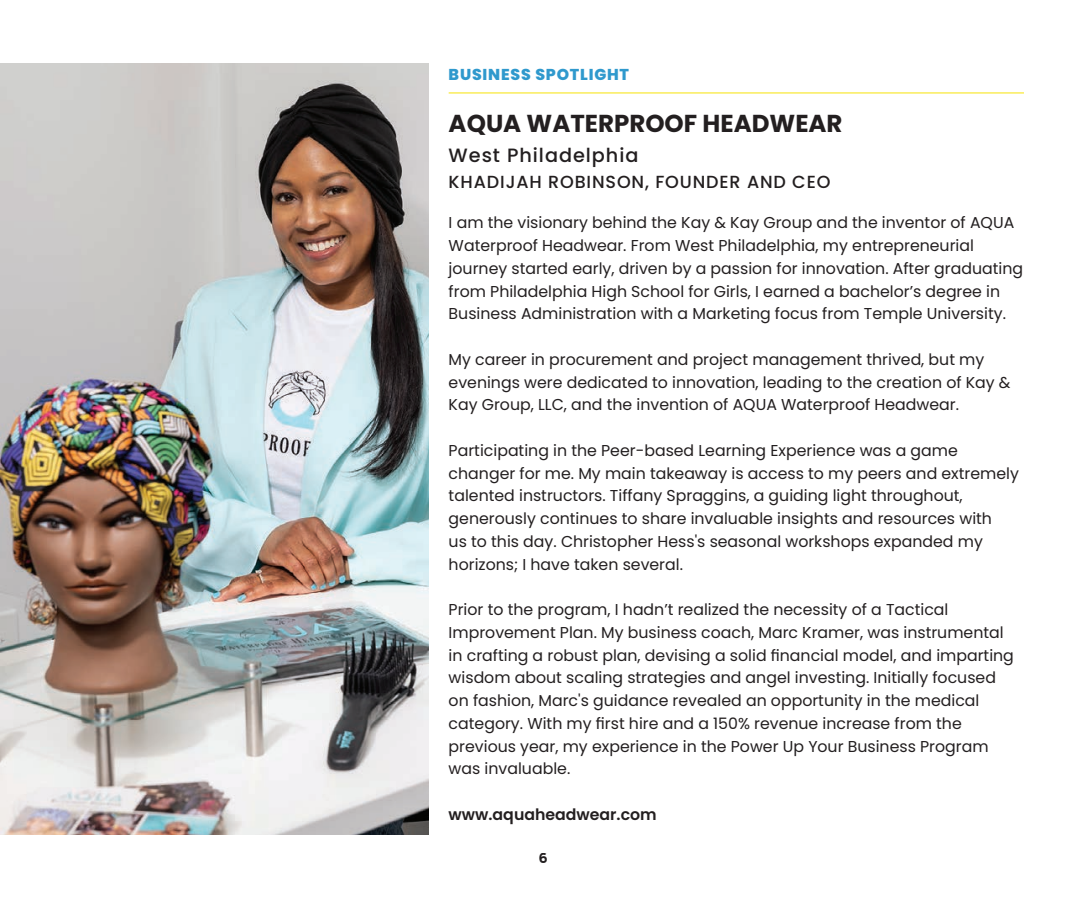
<style>
.page{position:relative;width:1087px;height:898px;background:#fff}
.page>*{position:absolute;margin:0;border:0;box-sizing:border-box;transform-origin:0 0}
.t1{font:700 24.5px "Poppins";color:#231f20}
.t2{font:500 19.25px "Poppins";letter-spacing:.05em;color:#231f20}
.t3{font:500 17.5px "Poppins";letter-spacing:.05em;color:#231f20}
.t4{font:15.75px/22.8px "Poppins";color:#231f20}
.t5{font:600 15.75px "Poppins";color:#231f20}
.t6{font:800 15.75px "Poppins";letter-spacing:.05em;color:#2f99cd}
.t7{font:700 14px "nevis";color:#231f20}
</style>
<div class="page">
<img style="left:0;top:63px;width:429px;height:772px">
<hr style="left:449px;top:92px;width:575px;height:1px;background:#f7e307">
<p class="t6" style="left:449px;top:65px;width:182px">BUSINESS SPOTLIGHT</p>
<h1 class="t1" style="left:449px;top:109px;width:395px">AQUA WATERPROOF HEADWEAR</h1>
<p class="t2" style="left:449px;top:144px;width:191px">West Philadelphia</p>
<p class="t3" style="left:449px;top:172px;width:383px">KHADIJAH ROBINSON, FOUNDER AND CEO</p>
<p class="t4" style="left:449px;top:211px;width:576px">I am the visionary behind the Kay &amp; Kay Group and the inventor of AQUA Waterproof Headwear. From West Philadelphia, my entrepreneurial journey started early, driven by a passion for innovation. After graduating from Philadelphia High School for Girls, I earned a bachelor’s degree in Business Administration with a Marketing focus from Temple University.</p>
<p class="t4" style="left:449px;top:348px;width:563px">My career in procurement and project management thrived, but my evenings were dedicated to innovation, leading to the creation of Kay &amp;<br>Kay Group, LLC, and the invention of AQUA Waterproof Headwear.</p>
<p class="t4" style="left:449px;top:439px;width:572px">Participating in the Peer-based Learning Experience was a game changer for me. My main takeaway is access to my peers and extremely talented instructors. Tiffany Spraggins, a guiding light throughout, generously continues to share invaluable insights and resources with<br>us to this day. Christopher Hess's seasonal workshops expanded my horizons; I have taken several.</p>
<p class="t4" style="left:449px;top:598px;width:567px">Prior to the program, I hadn’t realized the necessity of a Tactical Improvement Plan. My business coach, Marc Kramer, was instrumental in crafting a robust plan, devising a solid financial model, and imparting wisdom about scaling strategies and angel investing. Initially focused on fashion, Marc's guidance revealed an opportunity in the medical category. With my first hire and a 150% revenue increase from the previous year, my experience in the Power Up Your Business Program was invaluable.</p>
<p class="t5" style="left:449px;top:805px;width:210px">www.aquaheadwear.com</p>
<p class="t7" style="left:539px;top:849px;width:11px">6</p>
</div>
